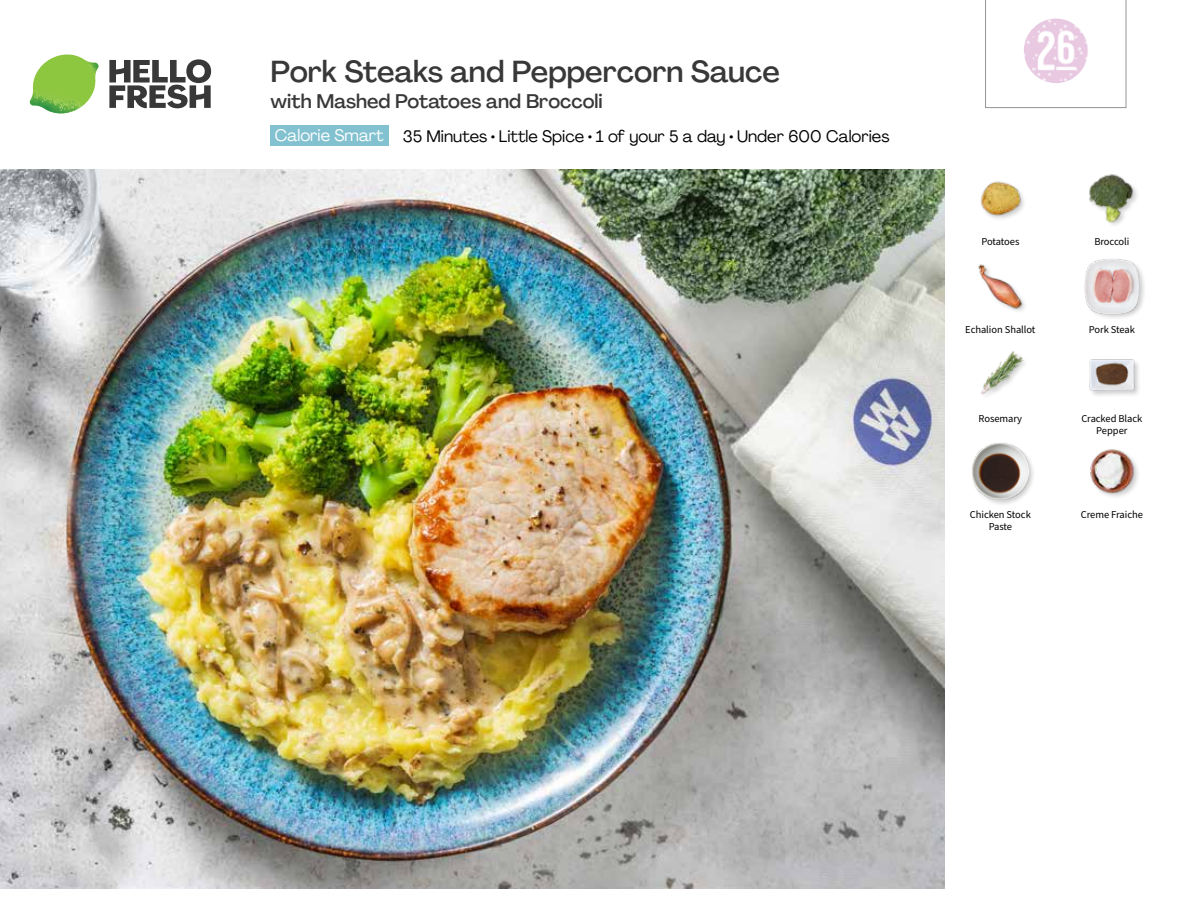
<style>
.page{position:relative;width:1188px;height:918px;background:#fff}
.page>*{position:absolute;margin:0;border:0;box-sizing:border-box;transform-origin:0 0}
.t1{font:500 30px "Agrandir";color:#383839}
.t2{font:500 19.5px "Agrandir";color:#383839}
.t3{font:16.5px "Agrandir";color:#000}
.t4{font:16.5px "Agrandir";color:#fff}
.t5{font:10.5px/12px "Source Sans Pro";letter-spacing:-.005em;color:#000;text-align:center}
</style>
<div class="page">
<svg style="left:109px;top:59px;width:102px;height:49px"></svg>
<img style="left:30px;top:55px;width:69px;height:59px">
<img style="left:0;top:170px;width:945px;height:718px">
<div style="left:271px;top:126px;width:118px;height:20px;background:#82c1cf"></div>
<img style="left:981px;top:351px;width:44px;height:44px">
<div style="left:971px;top:441px;width:65px;height:66px;background:#000;opacity:.2"></div>
<img style="left:972px;top:442px;width:57px;height:58px">
<img style="left:1090px;top:449px;width:48px;height:48px">
<img style="left:1089px;top:359px;width:50px;height:37px">
<img style="left:980px;top:181px;width:44px;height:38px">
<img style="left:978px;top:264px;width:47px;height:47px">
<div style="left:1084px;top:258px;width:63px;height:63px;background:#000;opacity:.2"></div>
<img style="left:1084px;top:258px;width:57px;height:57px">
<img style="left:1089px;top:174px;width:48px;height:51px">
<svg style="left:985px;top:0;width:141px;height:109px"></svg>
<h1 class="t1" style="left:271px;top:53px;width:511px">Pork Steaks and Peppercorn Sauce</h1>
<h2 class="t2" style="left:271px;top:89px;width:334px">with Mashed Potatoes and Broccoli</h2>
<h3 class="t4" style="left:275px;top:125px;width:110px">Calorie Smart</h3>
<h3 class="t3" style="left:403px;top:126px;width:488px">35 Minutes • Little Spice • 1 of your 5 a day • Under 600 Calories</h3>
<p class="t5" style="left:981px;top:235px;width:40px">Potatoes</p>
<p class="t5" style="left:1094px;top:235px;width:37px">Broccoli</p>
<p class="t5" style="left:965px;top:324px;width:72px">Echalion Shallot</p>
<p class="t5" style="left:1089px;top:324px;width:48px">Pork Steak</p>
<p class="t5" style="left:979px;top:413px;width:45px">Rosemary</p>
<p class="t5" style="left:1081px;top:413px;width:63px">Cracked Black<br>Pepper</p>
<p class="t5" style="left:970px;top:509px;width:62px">Chicken Stock</p>
<p class="t5" style="left:1081px;top:509px;width:64px">Creme Fraiche</p>
<p class="t5" style="left:989px;top:521px;width:25px">Paste</p>
</div>
